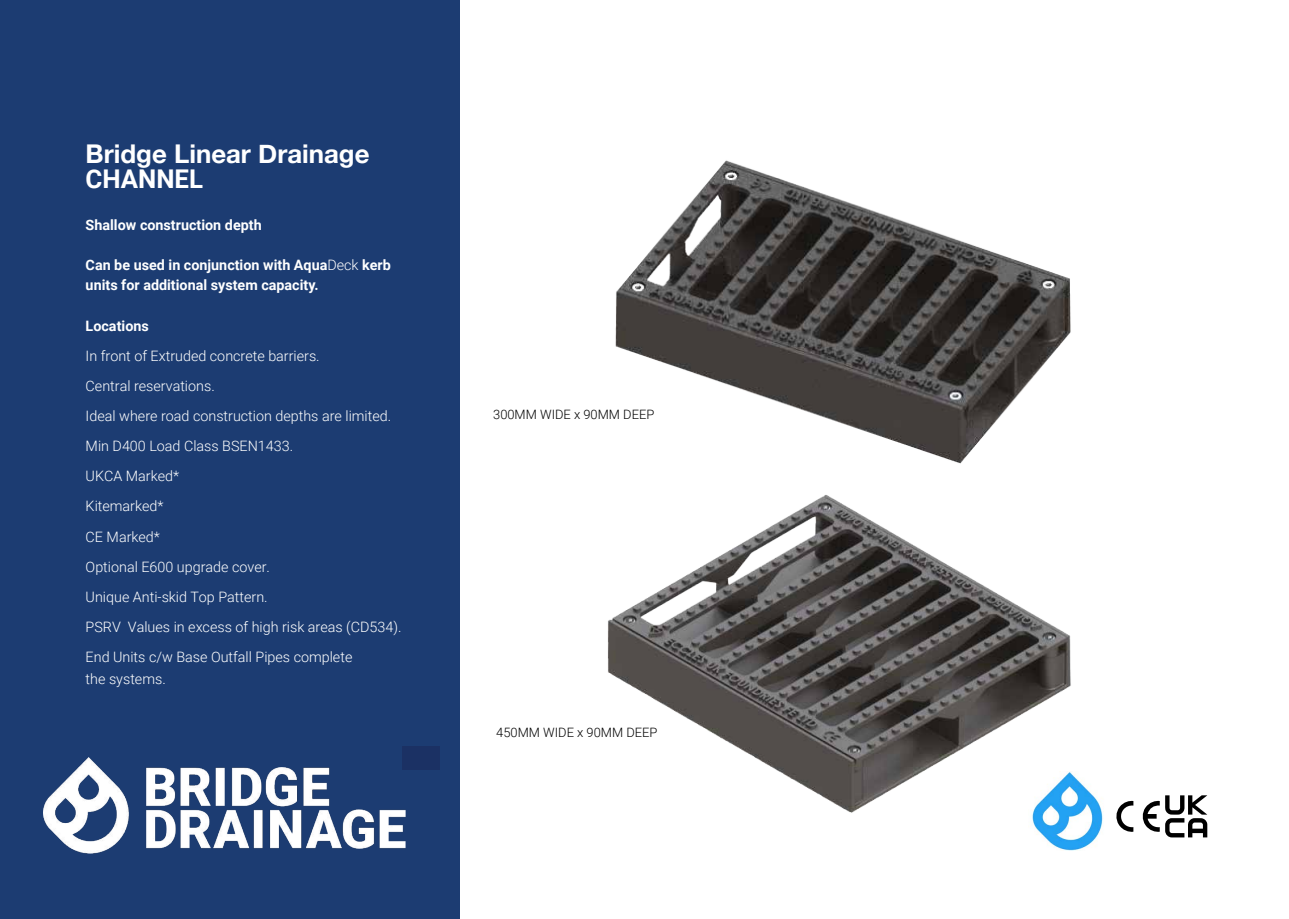
<style>
.page{position:relative;width:1289px;height:919px;background:#fff}
.page>*{position:absolute;margin:0;border:0;box-sizing:border-box;transform-origin:0 0}
.t1{font:700 25.8px "Helvetica Neue";color:#fff}
.t2{font:700 25.8px "Roboto";color:#fff}
.t3{font:300 14.4px/30.2px "Roboto";color:#fff}
.t4{font:700 14.4px/20.1px "Roboto";color:#fff}
.t5{font:300 12.9px "Roboto";color:#000}
.s1{font-weight:300}
</style>
<div class="page">
<div style="left:0;top:0;width:459px;height:918px;background:#1c3c72"></div>
<img style="left:615px;top:160px;width:456px;height:304px">
<img style="left:608px;top:495px;width:463px;height:318px">
<svg style="left:1142px;top:800px;width:17px;height:32px"></svg>
<svg style="left:1116px;top:800px;width:17px;height:32px"></svg>
<svg style="left:1165px;top:795px;width:42px;height:42px"></svg>
<img style="left:43px;top:757px;width:362px;height:96px">
<img style="left:1028px;top:771px;width:75px;height:79px">
<h1 class="t1" style="left:86px;top:134px;width:285px">Bridge Linear Drainage</h1>
<h1 class="t2" style="left:86px;top:161px;width:119px">CHANNEL</h1>
<p class="t4" style="left:86px;top:214px;width:177px">Shallow construction depth</p>
<p class="t4" style="left:86px;top:255px;width:307px">Can be used in conjunction with Aqua<span class="s1">Deck</span> kerb units for additional system capacity.</p>
<p class="t4" style="left:86px;top:315px;width:65px">Locations</p>
<p class="t3" style="left:86px;top:340px;width:317px">In front of Extruded concrete barriers.<br>Central reservations.<br>Ideal where road construction depths are limited.<br>Min D400 Load Class BSEN1433.<br>UKCA Marked*<br>Kitemarked*<br>CE Marked*<br>Optional E600 upgrade cover.<br>Unique Anti-skid Top Pattern.<br>PSRV Values in excess of high risk areas (CD534).<br>End Units c/w Base Outfall Pipes complete</p>
<p class="t3" style="left:86px;top:662px;width:82px">the systems.</p>
<p class="t5" style="left:493px;top:405px;width:163px">300MM WIDE x 90MM DEEP</p>
<p class="t5" style="left:496px;top:723px;width:163px">450MM WIDE x 90MM DEEP</p>
</div>
